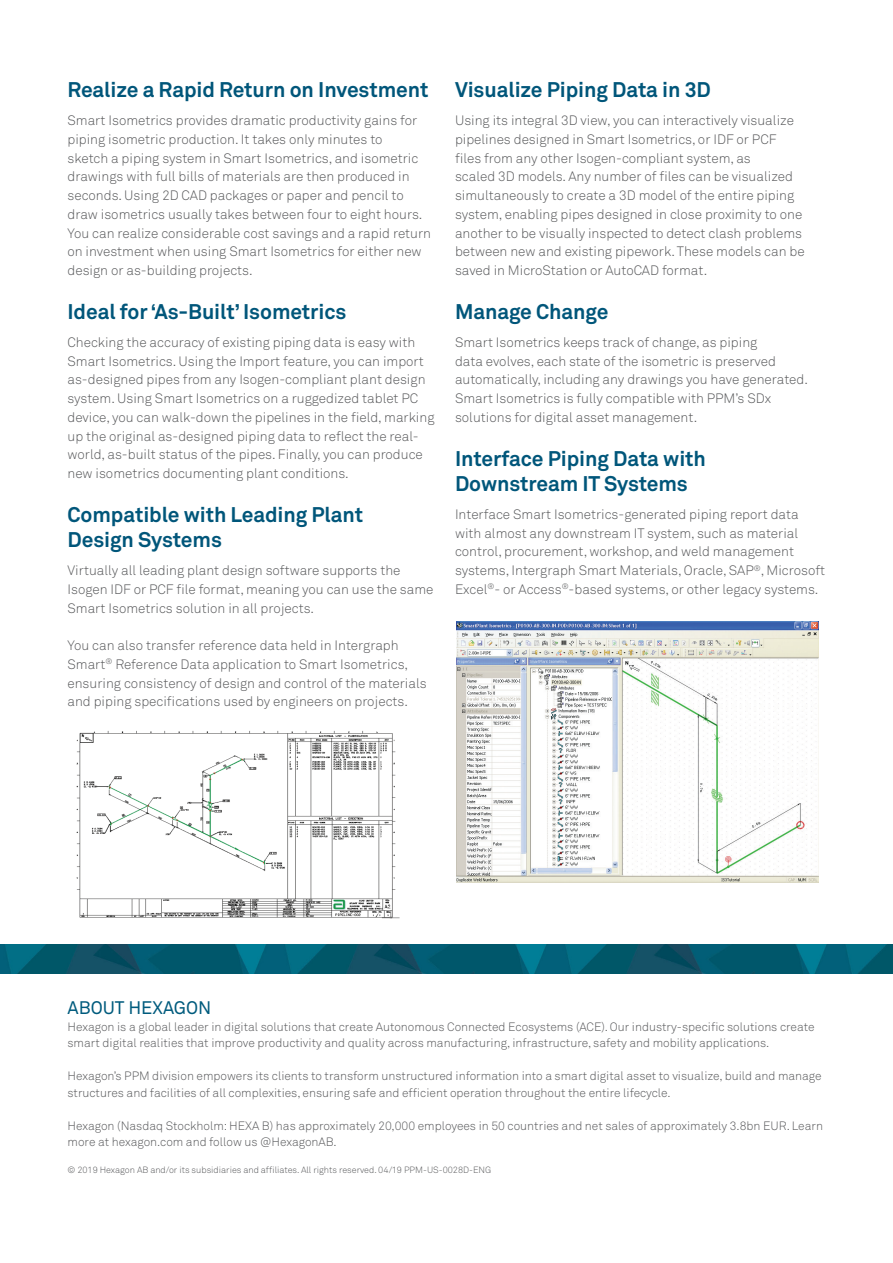
<style>
.page{position:relative;width:893px;height:1263px;background:#fff}
.page>*{position:absolute;margin:0;border:0;box-sizing:border-box;transform-origin:0 0}
.Heading_1{font:700 21px/25.2px "Akkurat Pro";letter-spacing:-.005em;color:#00567a}
.About_PPM{font:18px "Akkurat Pro";color:#005b7d}
.Body_Paragraph_Style{font:13.5px/18.8px "Akkurat Light Pro";color:#57585a}
.Boilerplate_Copy{font:12px/16.5px "Akkurat Light Pro";color:#57585a}
.DISCLAIMER_COPYRIGHT{font:9px "Akkurat Light Pro";color:#57585a}
</style>
<div class="page">
<img style="left:0;top:944px;width:893px;height:29px">
<img style="left:457px;top:622px;width:361px;height:260px">
<img style="left:76px;top:730px;width:324px;height:189px">
<p class="Heading_1" style="left:68px;top:78px;width:362px">Realize a Rapid Return on Investment</p>
<p class="Body_Paragraph_Style" style="left:68px;top:111px;width:351px">Smart Isometrics provides dramatic productivity gains for</p>
<p class="Body_Paragraph_Style" style="left:68px;top:130px;width:365px">piping isometric production. It takes only minutes to<br>sketch a piping system in Smart Isometrics, and isometric drawings with full bills of materials are then produced in seconds. Using 2D CAD packages or paper and pencil to draw isometrics usually takes between four to eight hours.<br>You can realize considerable cost savings and a rapid return on investment when using Smart Isometrics for either new design or as-building projects.</p>
<p class="Heading_1" style="left:68px;top:299px;width:280px">Ideal for ‘As-Built’ Isometrics</p>
<p class="Body_Paragraph_Style" style="left:68px;top:333px;width:349px">Checking the accuracy of existing piping data is easy with</p>
<p class="Body_Paragraph_Style" style="left:68px;top:352px;width:368px">Smart Isometrics. Using the Import feature, you can import as-designed pipes from any Isogen-compliant plant design system. Using Smart Isometrics on a ruggedized tablet PC device, you can walk-down the pipelines in the field, marking up the original as-designed piping data to reflect the real&shy;world, as-built status of the pipes. Finally, you can produce new isometrics documenting plant conditions.</p>
<p class="Heading_1" style="left:68px;top:502px;width:297px">Compatible with Leading Plant<br>Design Systems</p>
<p class="Body_Paragraph_Style" style="left:68px;top:561px;width:367px">Virtually all leading plant design software supports the<br>Isogen IDF or PCF file format, meaning you can use the same<br>Smart Isometrics solution in all projects.</p>
<p class="Body_Paragraph_Style" style="left:68px;top:636px;width:333px">You can also transfer reference data held in Intergraph</p>
<p class="Body_Paragraph_Style" style="left:68px;top:655px;width:361px">Smart<sup>®</sup> Reference Data application to Smart Isometrics, ensuring consistency of design and control of the materials and piping specifications used by engineers on projects.</p>
<p class="Heading_1" style="left:455px;top:78px;width:257px">Visualize Piping Data in 3D</p>
<p class="Body_Paragraph_Style" style="left:455px;top:111px;width:351px">Using its integral 3D view, you can interactively visualize pipelines designed in Smart Isometrics, or IDF or PCF files from any other Isogen-compliant system, as<br>scaled 3D models. Any number of files can be visualized simultaneously to create a 3D model of the entire piping system, enabling pipes designed in close proximity to one another to be visually inspected to detect clash problems between new and existing pipework. These models can be saved in MicroStation or AutoCAD format.</p>
<p class="Heading_1" style="left:455px;top:299px;width:155px">Manage Change</p>
<p class="Body_Paragraph_Style" style="left:455px;top:333px;width:354px">Smart Isometrics keeps track of change, as piping<br>data evolves, each state of the isometric is preserved automatically, including any drawings you have generated.<br>Smart Isometrics is fully compatible with PPM’s SDx solutions for digital asset management.</p>
<p class="Heading_1" style="left:455px;top:446px;width:252px">Interface Piping Data with<br>Downstream IT Systems</p>
<p class="Body_Paragraph_Style" style="left:455px;top:505px;width:345px">Interface Smart Isometrics-generated piping report data</p>
<p class="Body_Paragraph_Style" style="left:455px;top:524px;width:372px">with almost any downstream IT system, such as material control, procurement, workshop, and weld management systems, Intergraph Smart Materials, Oracle, SAP<sup>®</sup>, Microsoft Excel<sup>®</sup>- or Access<sup>®</sup>-based systems, or other legacy systems.</p>
<p class="About_PPM" style="left:68px;top:997px;width:145px">ABOUT HEXAGON</p>
<p class="Boilerplate_Copy" style="left:68px;top:1018px;width:749px">Hexagon is a global leader in digital solutions that create Autonomous Connected Ecosystems (ACE). Our industry-specific solutions create smart digital realities that improve productivity and quality across manufacturing, infrastructure, safety and mobility applications.</p>
<p class="Boilerplate_Copy" style="left:68px;top:1068px;width:756px">Hexagon’s PPM division empowers its clients to transform unstructured information into a smart digital asset to visualize, build and manage structures and facilities of all complexities, ensuring safe and efficient operation throughout the entire lifecycle.</p>
<p class="Boilerplate_Copy" style="left:68px;top:1117px;width:757px">Hexagon (Nasdaq Stockholm: HEXA B) has approximately 20,000 employees in 50 countries and net sales of approximately 3.8bn EUR. Learn more at hexagon.com and follow us @HexagonAB.</p>
<p class="DISCLAIMER_COPYRIGHT" style="left:68px;top:1164px;width:425px">© 2019 Hexagon AB and/or its subsidiaries and affiliates. All rights reserved. 04/19 PPM-US-0028D-ENG</p>
</div>
